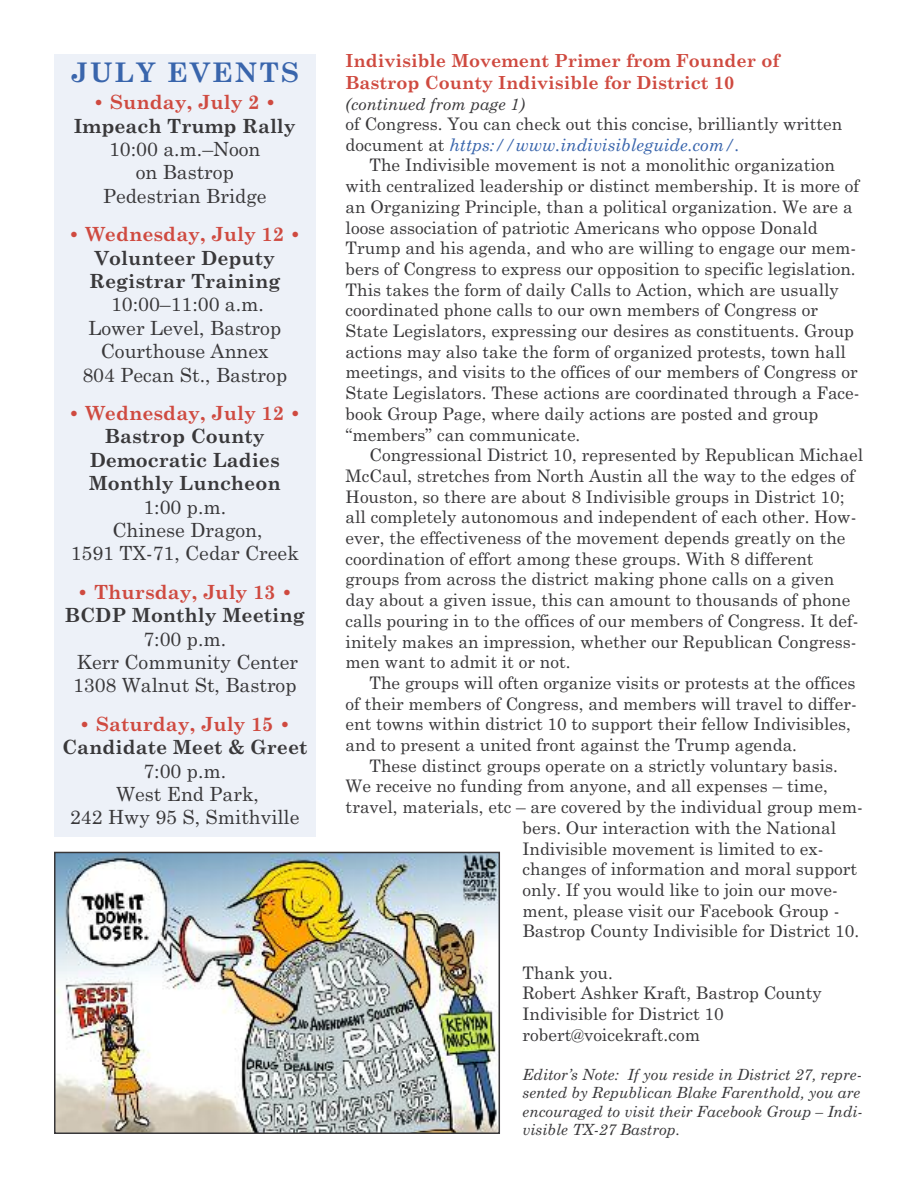
<style>
.page{position:relative;width:918px;height:1188px;background:#fff}
.page>*{position:absolute;margin:0;border:0;box-sizing:border-box;transform-origin:0 0}
.t1{font:700 27px "Century Schoolbook";letter-spacing:.075em;color:#3965ac}
.t2{font:19.5px/23.4px "Century Schoolbook";color:#39383a;text-align:center}
.t3{font:700 19.5px/23.4px "Century Schoolbook";color:#39383a}
.t4{font:700 19.5px "Century Schoolbook";color:#cf4a40}
.t5{font:700 18px/21.9px "Century Schoolbook";color:#cf4a40}
.t6{font:17.25px/20.7px "Century Schoolbook";color:#39383a}
.t7{font:italic 16.5px "Century Schoolbook";color:#39383a}
.t8{font:italic 15.3px/18.5px "Century Schoolbook";color:#39383a}
.s1{font-style:italic;color:#3965ac}
</style>
<div class="page">
<div style="left:54px;top:54px;width:262px;height:783px;background:#edf1f8"></div>
<img style="left:57px;top:855px;width:440px;height:276px">
<div style="left:54px;top:852px;width:446px;height:282px;border:2px solid #39383a"></div>
<h1 class="t1" style="left:71px;top:57px;width:230px">JULY EVENTS</h1>
<p class="t4" style="left:93px;top:91px;width:185px">• Sunday, July 2 •</p>
<p class="t3" style="left:74px;top:114px;width:223px">Impeach Trump Rally</p>
<p class="t2" style="left:103px;top:138px;width:165px">10:00 a.m.–Noon on Bastrop<br>Pedestrian Bridge</p>
<p class="t4" style="left:68px;top:223px;width:235px">• Wednesday, July 12 •</p>
<p class="t3" style="left:89px;top:246px;width:193px">Volunteer Deputy<br>Registrar Training</p>
<p class="t2" style="left:82px;top:293px;width:206px">10:00–11:00 a.m.<br>Lower Level, Bastrop<br>Courthouse Annex<br>804 Pecan St., Bastrop</p>
<p class="t4" style="left:68px;top:402px;width:235px">• Wednesday, July 12 •</p>
<p class="t3" style="left:89px;top:425px;width:193px;text-align:center">Bastrop County<br>Democratic Ladies<br>Monthly Luncheon</p>
<p class="t2" style="left:71px;top:495px;width:230px">1:00 p.m.<br>Chinese Dragon,<br>1591 TX-71, Cedar Creek</p>
<p class="t4" style="left:77px;top:581px;width:218px">• Thursday, July 13 •</p>
<p class="t3" style="left:65px;top:604px;width:241px">BCDP Monthly Meeting</p>
<p class="t2" style="left:73px;top:627px;width:227px">7:00 p.m.<br>Kerr Community Center<br>1308 Walnut St, Bastrop</p>
<p class="t4" style="left:79px;top:713px;width:214px">• Saturday, July 15 •</p>
<p class="t3" style="left:62px;top:736px;width:247px">Candidate Meet &amp; Greet</p>
<p class="t2" style="left:70px;top:759px;width:231px">7:00 p.m.<br>West End Park,<br>242 Hwy 95 S, Smithville</p>
<p class="t5" style="left:346px;top:50px;width:435px">Indivisible Movement Primer from Founder of<br>Bastrop County Indivisible for District 10</p>
<p class="t7" style="left:346px;top:94px;width:181px">(continued from page 1)</p>
<p class="t6" style="left:346px;top:114px;width:498px">of Congress. You can check out this concise, brilliantly written document at <span class="s1">https://www.indivisibleguide.com/.</span></p>
<p class="t6" style="left:346px;top:155px;width:516px;text-indent:24px">The Indivisible movement is not a monolithic organization with centralized leadership or distinct membership. It is more of an Organizing Principle, than a political organization. We are a loose association of patriotic Americans who oppose Donald Trump and his agenda, and who are willing to engage our mem&shy;bers of Congress to express our opposition to specific legislation.<br>This takes the form of daily Calls to Action, which are usually coordinated phone calls to our own members of Congress or State Legislators, expressing our desires as constituents. Group actions may also take the form of organized protests, town hall meetings, and visits to the offices of our members of Congress or State Legislators. These actions are coordinated through a Face&shy;book Group Page, where daily actions are posted and group “members” can communicate.</p>
<p class="t6" style="left:346px;top:445px;width:519px;text-indent:24px">Congressional District 10, represented by Republican Michael McCaul, stretches from North Austin all the way to the edges of Houston, so there are about 8 Indivisible groups in District 10; all completely autonomous and independent of each other. How&shy;ever, the effectiveness of the movement depends greatly on the coordination of effort among these groups. With 8 different groups from across the district making phone calls on a given day about a given issue, this can amount to thousands of phone calls pouring in to the offices of our members of Congress. It def&shy;initely makes an impression, whether our Republican Congress&shy;men want to admit it or not.</p>
<p class="t6" style="left:346px;top:673px;width:513px;text-indent:24px">The groups will often organize visits or protests at the offices of their members of Congress, and members will travel to differ&shy;ent towns within district 10 to support their fellow Indivisibles, and to present a united front against the Trump agenda.</p>
<p class="t6" style="left:370px;top:755px;width:470px">These distinct groups operate on a strictly voluntary basis.</p>
<p class="t6" style="left:346px;top:776px;width:484px">We receive no funding from anyone, and all expenses – time,</p>
<p class="t6" style="left:346px;top:797px;width:519px">travel, materials, etc – are covered by the individual group mem-</p>
<p class="t6" style="left:523px;top:818px;width:315px">bers. Our interaction with the National</p>
<p class="t6" style="left:523px;top:838px;width:302px">Indivisible movement is limited to ex-</p>
<p class="t6" style="left:523px;top:859px;width:336px">changes of information and moral support</p>
<p class="t6" style="left:523px;top:880px;width:317px">only. If you would like to join our move-</p>
<p class="t6" style="left:523px;top:900px;width:318px">ment, please visit our Facebook Group -</p>
<p class="t6" style="left:523px;top:921px;width:338px">Bastrop County Indivisible for District 10.</p>
<p class="t6" style="left:523px;top:962px;width:301px">Thank you.<br>Robert Ashker Kraft, Bastrop County<br>Indivisible for District 10 robert@voicekraft.com</p>
<p class="t8" style="left:523px;top:1065px;width:342px">Editor’s Note: If you reside in District 27, repre&shy;sented by Republican Blake Farenthold, you are encouraged to visit their Facebook Group – Indi&shy;visible TX-27 Bastrop.</p>
</div>
